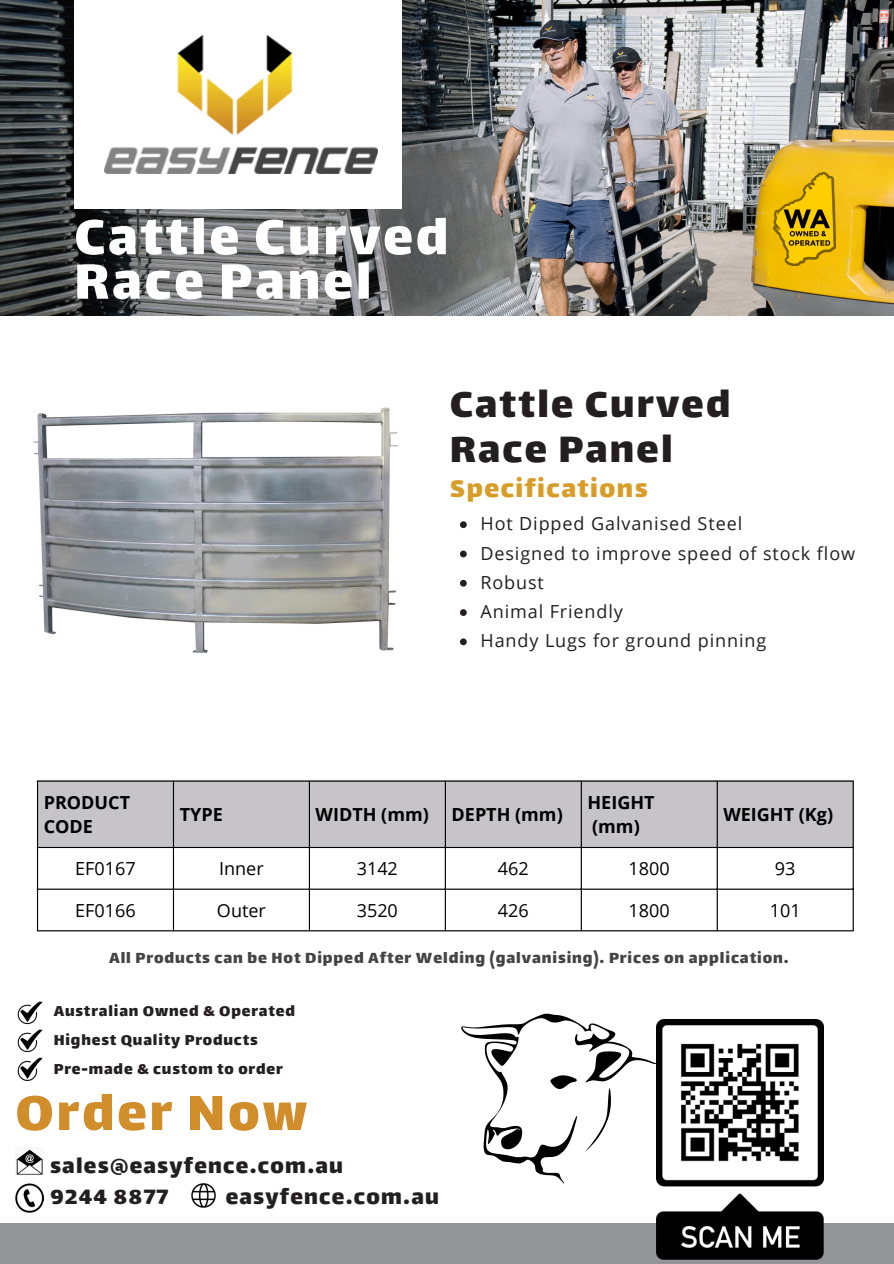
<style>
.page{position:relative;width:894px;height:1264px;background:#fff}
.page>*{position:absolute;margin:0;border:0;box-sizing:border-box;transform-origin:0 0}
.t1{font:60px "Lalezar";letter-spacing:.05em;color:#fff}
.t2{font:59.55px "Lalezar";letter-spacing:.05em;color:#d08d29}
.t3{font:45px "Lalezar";letter-spacing:.05em;color:#231f20}
.t4{font:30px "Lalezar";letter-spacing:.05em;color:#d89d28}
.t5{font:25.5px "Lalezar";letter-spacing:.05em;color:#231f20}
.t6{font:18px "Open Sans";letter-spacing:.05em;color:#231f20}
.t7{font:18px "Lalezar";letter-spacing:.05em;color:#444446}
.t8{font:700 18px/24.8px "Open Sans";color:#000}
.t9{font:18px "Open Sans";color:#000}
.t10{font:17.7px/29px "Lalezar";letter-spacing:.05em;color:#241f21}
</style>
<div class="page">
<img style="left:517px;top:0;width:376px;height:315px">
<img style="left:0;top:0;width:517px;height:315px">
<div style="left:0;top:1222px;width:893px;height:41px;background:#939598"></div>
<div style="left:74px;top:0;width:327px;height:209px;background:#fff"></div>
<img style="left:656px;top:1019px;width:167px;height:240px">
<img style="left:104px;top:36px;width:274px;height:137px">
<img style="left:15px;top:1183px;width:29px;height:28px">
<img style="left:16px;top:1149px;width:27px;height:26px">
<img style="left:191px;top:1183px;width:25px;height:25px">
<img style="left:17px;top:1001px;width:26px;height:81px">
<img style="left:773px;top:173px;width:62px;height:92px">
<div style="left:38px;top:781px;width:814px;height:66px;background:#c6c4c6"></div>
<hr style="left:37px;top:781px;width:1px;height:149px;background:#000">
<hr style="left:173px;top:781px;width:1px;height:149px;background:#000">
<hr style="left:309px;top:781px;width:1px;height:149px;background:#000">
<hr style="left:444px;top:781px;width:2px;height:149px;background:#000">
<hr style="left:580px;top:781px;width:1px;height:149px;background:#000">
<hr style="left:716px;top:781px;width:1px;height:149px;background:#000">
<hr style="left:852px;top:781px;width:1px;height:149px;background:#000">
<hr style="left:37px;top:780px;width:816px;height:1px;background:#000">
<hr style="left:37px;top:847px;width:816px;height:1px;background:#000">
<hr style="left:37px;top:888px;width:816px;height:1px;background:#000">
<hr style="left:37px;top:930px;width:816px;height:1px;background:#000">
<img style="left:33px;top:407px;width:365px;height:246px">
<svg style="left:461px;top:1013px;width:196px;height:170px"></svg>
<svg style="left:460px;top:521px;width:6px;height:7px"></svg>
<svg style="left:460px;top:550px;width:6px;height:7px"></svg>
<svg style="left:460px;top:580px;width:6px;height:6px"></svg>
<svg style="left:460px;top:609px;width:6px;height:7px"></svg>
<svg style="left:460px;top:638px;width:6px;height:7px"></svg>
<p class="t1" style="left:74px;top:198px;width:375px">Cattle Curved</p>
<p class="t1" style="left:74px;top:243px;width:298px">Race Panel</p>
<p class="t3" style="left:449px;top:375px;width:282px">Cattle Curved</p>
<p class="t3" style="left:449px;top:419px;width:224px">Race Panel</p>
<p class="t4" style="left:449px;top:469px;width:199px">Specifications</p>
<p class="t6" style="left:480px;top:511px;width:263px">Hot Dipped Galvanised Steel</p>
<p class="t6" style="left:480px;top:540px;width:376px">Designed to improve speed of stock flow</p>
<p class="t6" style="left:480px;top:569px;width:65px">Robust</p>
<p class="t6" style="left:480px;top:599px;width:144px">Animal Friendly</p>
<p class="t6" style="left:480px;top:628px;width:287px">Handy Lugs for ground pinning</p>
<p class="t8" style="left:44px;top:789px;width:88px">PRODUCT<br>CODE</p>
<p class="t8" style="left:180px;top:801px;width:45px">TYPE</p>
<p class="t8" style="left:315px;top:801px;width:115px">WIDTH (mm)</p>
<p class="t8" style="left:451px;top:801px;width:113px">DEPTH (mm)</p>
<p class="t8" style="left:587px;top:789px;width:69px">HEIGHT (mm)</p>
<p class="t8" style="left:723px;top:801px;width:111px">WEIGHT (Kg)</p>
<p class="t9" style="left:75px;top:855px;width:62px">EF0167</p>
<p class="t9" style="left:219px;top:855px;width:46px">Inner</p>
<p class="t9" style="left:356px;top:855px;width:43px">3142</p>
<p class="t9" style="left:497px;top:855px;width:32px">462</p>
<p class="t9" style="left:628px;top:855px;width:43px">1800</p>
<p class="t9" style="left:774px;top:855px;width:22px">93</p>
<p class="t9" style="left:75px;top:897px;width:62px">EF0166</p>
<p class="t9" style="left:217px;top:897px;width:50px">Outer</p>
<p class="t9" style="left:356px;top:897px;width:43px">3520</p>
<p class="t9" style="left:497px;top:897px;width:32px">426</p>
<p class="t9" style="left:628px;top:897px;width:43px">1800</p>
<p class="t9" style="left:769px;top:897px;width:32px">101</p>
<p class="t7" style="left:109px;top:946px;width:681px">All Products can be Hot Dipped After Welding (galvanising). Prices on application.</p>
<p class="t10" style="left:54px;top:995px;width:243px">Australian Owned &amp; Operated<br>Highest Quality Products<br>Pre-made &amp; custom to order</p>
<p class="t2" style="left:15px;top:1074px;width:293px">Order Now</p>
<p class="t5" style="left:50px;top:1148px;width:294px">sales@easyfence.com.au</p>
<p class="t5" style="left:50px;top:1180px;width:120px">9244 8877</p>
<p class="t5" style="left:226px;top:1180px;width:215px">easyfence.com.au</p>
</div>
